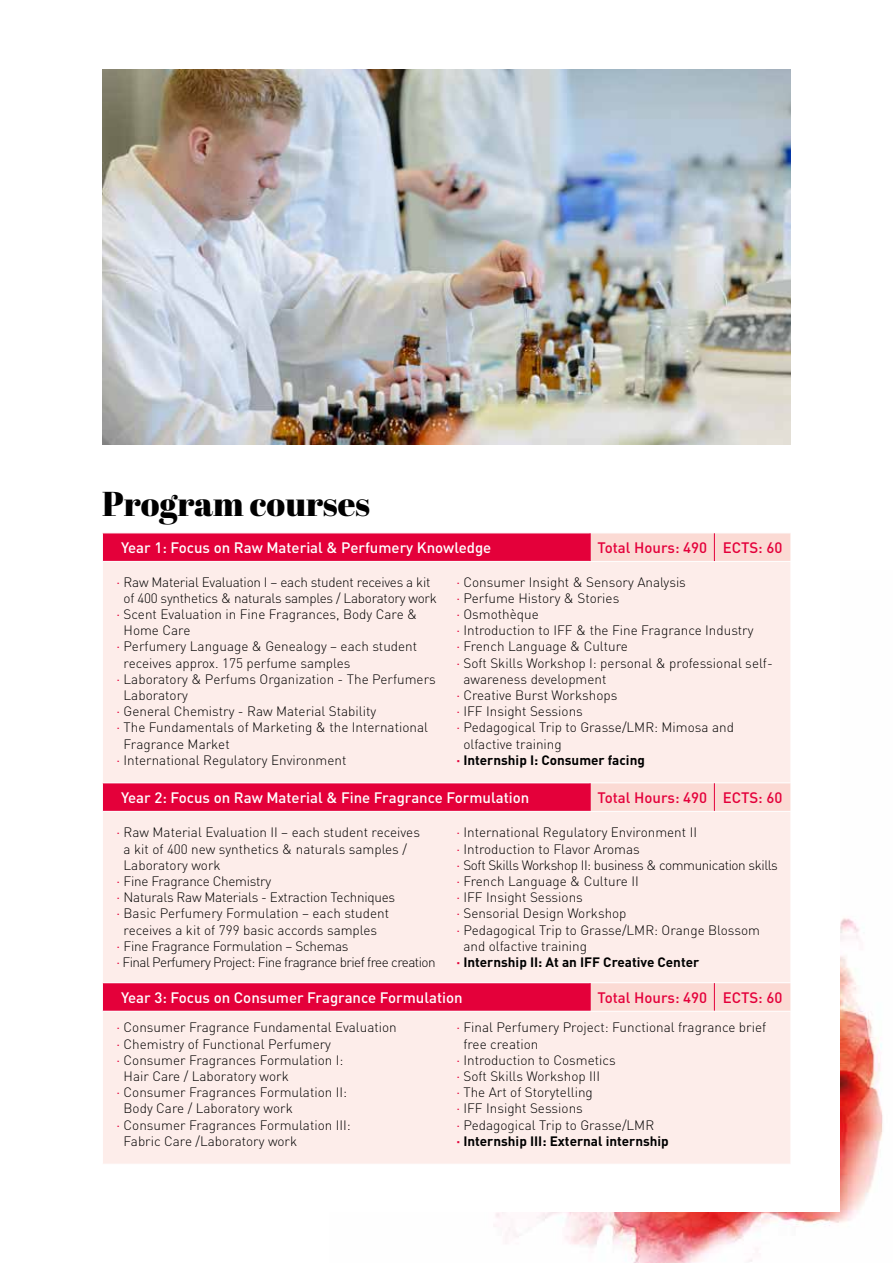
<style>
.page{position:relative;width:893px;height:1263px;background:#fff}
.page>*{position:absolute;margin:0;border:0;box-sizing:border-box;transform-origin:0 0}
.t1{font:34.5px "Abril Fatface";color:#000}
.t2{font:500 15px "DIN Pro";color:#fff}
.t3{font:500 15px "DIN Pro";color:#e4003a}
.t4{font:300 13.5px "DIN Pro";color:#000}
.t5{font:300 13.5px "DIN Pro";letter-spacing:-.02em;color:#000}
.t6{font:700 13.5px "DIN Pro";color:#000}
.t7{font:300 13.5px "DIN Pro";letter-spacing:-.04em;color:#000}
.t8{font:300 13.5px "DIN Pro";letter-spacing:-.03em;color:#000}
.s1{font-weight:400;color:#e4003a}
.s2{color:#e4003a}
</style>
<div class="page">
<img style="left:495px;top:918px;width:388px;height:345px">
<div style="left:0;top:51px;width:839px;height:1161px;background:#fff"></div>
<svg style="left:103px;top:533px;width:487px;height:28px;background:#e4043d"></svg>
<div style="left:591px;top:533px;width:199px;height:28px;background:#fbdad4"></div>
<svg style="left:103px;top:562px;width:687px;height:602px;background:#fbdddd"></svg>
<hr style="left:102px;top:782px;width:488px;height:1px;background:#fff">
<hr style="left:102px;top:982px;width:488px;height:1px;background:#fff">
<hr style="left:590px;top:782px;width:124px;height:1px;background:#fff">
<hr style="left:590px;top:982px;width:124px;height:1px;background:#fff">
<svg style="left:790px;top:533px;width:1px;height:28px"></svg>
<hr style="left:714px;top:782px;width:77px;height:1px;background:#fff">
<svg style="left:790px;top:783px;width:1px;height:28px"></svg>
<hr style="left:714px;top:982px;width:77px;height:1px;background:#fff">
<svg style="left:790px;top:983px;width:1px;height:28px"></svg>
<svg style="left:590px;top:533px;width:1px;height:28px"></svg>
<svg style="left:714px;top:533px;width:1px;height:28px"></svg>
<svg style="left:590px;top:783px;width:1px;height:28px"></svg>
<svg style="left:714px;top:783px;width:1px;height:28px"></svg>
<svg style="left:590px;top:983px;width:1px;height:28px"></svg>
<svg style="left:714px;top:983px;width:1px;height:28px"></svg>
<hr style="left:102px;top:811px;width:488px;height:1px;background:#fff">
<hr style="left:590px;top:811px;width:124px;height:1px;background:#fff">
<hr style="left:714px;top:811px;width:77px;height:1px;background:#fff">
<hr style="left:102px;top:1011px;width:488px;height:1px;background:#fff">
<hr style="left:590px;top:1011px;width:124px;height:1px;background:#fff">
<hr style="left:714px;top:1011px;width:77px;height:1px;background:#fff">
<img style="left:102px;top:69px;width:689px;height:375px">
<h1 class="t1" style="left:102px;top:480px;width:270px">Program courses</h1>
<p class="t2" style="left:121px;top:537px;width:372px">Year 1: Focus on Raw Material &amp; Perfumery Knowledge</p>
<p class="t3" style="left:597px;top:537px;width:186px">Total Hours: 490 ECTS: 60</p>
<p class="t5" style="left:117px;top:572px;width:315px"><span class="s1">⋅</span> Raw Material Evaluation I – each student receives a kit</p>
<p class="t5" style="left:124px;top:589px;width:315px">of 400 synthetics &amp; naturals samples / Laboratory work</p>
<p class="t4" style="left:117px;top:605px;width:302px"><span class="s1">⋅</span> Scent Evaluation in Fine Fragrances, Body Care &amp;</p>
<p class="t4" style="left:124px;top:621px;width:68px">Home Care</p>
<p class="t4" style="left:117px;top:637px;width:302px"><span class="s1">⋅</span> Perfumery Language &amp; Genealogy – each student</p>
<p class="t4" style="left:124px;top:653px;width:228px">receives approx. 175 perfume samples</p>
<p class="t4" style="left:117px;top:670px;width:321px"><span class="s1">⋅</span> Laboratory &amp; Perfums Organization - The Perfumers</p>
<p class="t4" style="left:124px;top:686px;width:66px">Laboratory</p>
<p class="t4" style="left:117px;top:702px;width:261px"><span class="s1">⋅</span> General Chemistry - Raw Material Stability</p>
<p class="t4" style="left:117px;top:718px;width:313px"><span class="s1">⋅</span> The Fundamentals of Marketing &amp; the International</p>
<p class="t4" style="left:124px;top:734px;width:108px">Fragrance Market</p>
<p class="t4" style="left:117px;top:751px;width:231px"><span class="s1">⋅</span> International Regulatory Environment</p>
<p class="t4" style="left:456px;top:572px;width:231px"><span class="s1">⋅</span> Consumer Insight &amp; Sensory Analysis</p>
<p class="t4" style="left:456px;top:589px;width:164px"><span class="s1">⋅</span> Perfume History &amp; Stories</p>
<p class="t4" style="left:456px;top:605px;width:84px"><span class="s1">⋅</span> Osmothèque</p>
<p class="t4" style="left:456px;top:621px;width:299px"><span class="s1">⋅</span> Introduction to IFF &amp; the Fine Fragrance Industry</p>
<p class="t4" style="left:456px;top:637px;width:173px"><span class="s1">⋅</span> French Language &amp; Culture</p>
<p class="t4" style="left:456px;top:653px;width:318px"><span class="s1">⋅</span> Soft Skills Workshop I: personal &amp; professional self-</p>
<p class="t4" style="left:463px;top:670px;width:145px">awareness development</p>
<p class="t4" style="left:456px;top:686px;width:163px"><span class="s1">⋅</span> Creative Burst Workshops</p>
<p class="t4" style="left:456px;top:702px;width:128px"><span class="s1">⋅</span> IFF Insight Sessions</p>
<p class="t4" style="left:456px;top:718px;width:279px"><span class="s1">⋅</span> Pedagogical Trip to Grasse/LMR: Mimosa and</p>
<p class="t4" style="left:463px;top:734px;width:100px">olfactive training</p>
<p class="t6" style="left:456px;top:751px;width:190px"><span class="s2">⋅</span> Internship I: Consumer facing</p>
<p class="t2" style="left:121px;top:787px;width:410px">Year 2: Focus on Raw Material &amp; Fine Fragrance Formulation</p>
<p class="t3" style="left:597px;top:787px;width:186px">Total Hours: 490 ECTS: 60</p>
<p class="t4" style="left:117px;top:823px;width:305px"><span class="s1">⋅</span> Raw Material Evaluation II – each student receives</p>
<p class="t4" style="left:124px;top:839px;width:285px">a kit of 400 new synthetics &amp; naturals samples /</p>
<p class="t4" style="left:124px;top:856px;width:99px">Laboratory work</p>
<p class="t5" style="left:117px;top:872px;width:156px"><span class="s1">⋅</span> Fine Fragrance Chemistry</p>
<p class="t5" style="left:117px;top:888px;width:280px"><span class="s1">⋅</span> Naturals Raw Materials - Extraction Techniques</p>
<p class="t4" style="left:117px;top:904px;width:274px"><span class="s1">⋅</span> Basic Perfumery Formulation – each student</p>
<p class="t4" style="left:124px;top:920px;width:255px">receives a kit of 799 basic accords samples</p>
<p class="t5" style="left:117px;top:937px;width:234px"><span class="s1">⋅</span> Fine Fragrance Formulation – Schemas</p>
<p class="t7" style="left:117px;top:953px;width:321px"><span class="s1">⋅</span> Final Perfumery Project: Fine fragrance brief free creation</p>
<p class="t4" style="left:456px;top:823px;width:242px"><span class="s1">⋅</span> International Regulatory Environment II</p>
<p class="t4" style="left:456px;top:839px;width:185px"><span class="s1">⋅</span> Introduction to Flavor Aromas</p>
<p class="t8" style="left:456px;top:856px;width:323px"><span class="s1">⋅</span> Soft Skills Workshop II: business &amp; communication skills</p>
<p class="t4" style="left:456px;top:872px;width:184px"><span class="s1">⋅</span> French Language &amp; Culture II</p>
<p class="t4" style="left:456px;top:888px;width:128px"><span class="s1">⋅</span> IFF Insight Sessions</p>
<p class="t4" style="left:456px;top:904px;width:172px"><span class="s1">⋅</span> Sensorial Design Workshop</p>
<p class="t4" style="left:456px;top:920px;width:305px"><span class="s1">⋅</span> Pedagogical Trip to Grasse/LMR: Orange Blossom</p>
<p class="t4" style="left:463px;top:937px;width:125px">and olfactive training</p>
<p class="t6" style="left:456px;top:953px;width:244px"><span class="s2">⋅</span> Internship II: At an IFF Creative Center</p>
<p class="t2" style="left:121px;top:987px;width:343px">Year 3: Focus on Consumer Fragrance Formulation</p>
<p class="t3" style="left:597px;top:987px;width:186px">Total Hours: 490 ECTS: 60</p>
<p class="t4" style="left:117px;top:1018px;width:282px"><span class="s1">⋅</span> Consumer Fragrance Fundamental Evaluation</p>
<p class="t4" style="left:117px;top:1034px;width:216px"><span class="s1">⋅</span> Chemistry of Functional Perfumery</p>
<p class="t4" style="left:117px;top:1051px;width:228px"><span class="s1">⋅</span> Consumer Fragrances Formulation I:</p>
<p class="t4" style="left:124px;top:1067px;width:167px">Hair Care / Laboratory work</p>
<p class="t4" style="left:117px;top:1083px;width:232px"><span class="s1">⋅</span> Consumer Fragrances Formulation II:</p>
<p class="t4" style="left:124px;top:1099px;width:171px">Body Care / Laboratory work</p>
<p class="t4" style="left:117px;top:1115px;width:236px"><span class="s1">⋅</span> Consumer Fragrances Formulation III:</p>
<p class="t4" style="left:124px;top:1132px;width:175px">Fabric Care /Laboratory work</p>
<p class="t4" style="left:456px;top:1018px;width:311px"><span class="s1">⋅</span> Final Perfumery Project: Functional fragrance brief</p>
<p class="t4" style="left:463px;top:1034px;width:77px">free creation</p>
<p class="t4" style="left:456px;top:1051px;width:161px"><span class="s1">⋅</span> Introduction to Cosmetics</p>
<p class="t4" style="left:456px;top:1067px;width:145px"><span class="s1">⋅</span> Soft Skills Workshop III</p>
<p class="t4" style="left:456px;top:1083px;width:138px"><span class="s1">⋅</span> The Art of Storytelling</p>
<p class="t4" style="left:456px;top:1099px;width:128px"><span class="s1">⋅</span> IFF Insight Sessions</p>
<p class="t4" style="left:456px;top:1115px;width:199px"><span class="s1">⋅</span> Pedagogical Trip to Grasse/LMR</p>
<p class="t6" style="left:456px;top:1132px;width:214px"><span class="s2">⋅</span> Internship III: External internship</p>
</div>
